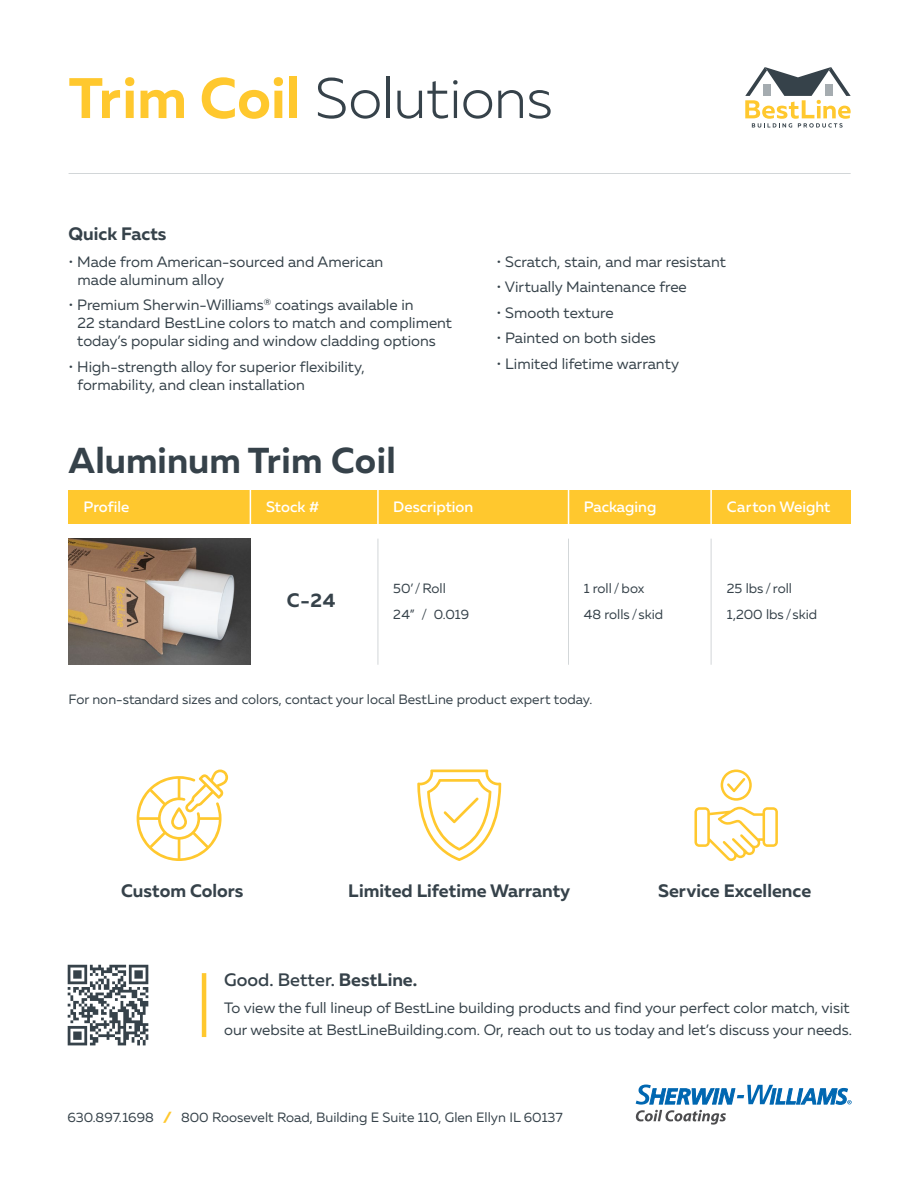
<style>
.page{position:relative;width:918px;height:1188px;background:#fff}
.page>*{position:absolute;margin:0;border:0;box-sizing:border-box;transform-origin:0 0}
.t1{font:300 57px "Muller";letter-spacing:-.01em;color:#36424a}
.t2{font:700 36px "Muller";color:#36424a}
.t3{font:700 19.5px "Muller";color:#36424a}
.t4{font:700 18px "Muller";color:#36424a}
.t5{font:500 18px "Muller";color:#36424a}
.t6{font:15px/18px "Muller";color:#36424a}
.t7{font:500 15px "Muller";color:#fff}
.t8{font:13.5px/25.5px "Muller";color:#36424a}
.s1{font-weight:700;color:#ffc82e}
.s2{font-weight:700}
.s3{font-weight:800;font-style:italic;color:#ffc82e}
</style>
<div class="page">
<svg style="left:417px;top:770px;width:84px;height:91px"></svg>
<svg style="left:694px;top:807px;width:84px;height:54px"></svg>
<svg style="left:721px;top:770px;width:31px;height:31px"></svg>
<svg style="left:137px;top:770px;width:91px;height:91px"></svg>
<hr style="left:202px;top:973px;width:4px;height:64px;background:#ffc82e">
<svg style="left:67px;top:964px;width:82px;height:82px"></svg>
<hr style="left:69px;top:173px;width:782px;height:1px;background:#a5acb0">
<div style="left:69px;top:491px;width:782px;height:33px;background:#ffc82e"></div>
<hr style="left:378px;top:539px;width:1px;height:126px;background:#a5acb0">
<hr style="left:250px;top:489px;width:1px;height:36px;background:#fff">
<hr style="left:377px;top:489px;width:2px;height:36px;background:#fff">
<hr style="left:568px;top:539px;width:1px;height:126px;background:#a5acb0">
<hr style="left:568px;top:489px;width:1px;height:36px;background:#fff">
<hr style="left:711px;top:539px;width:1px;height:126px;background:#a5acb0">
<hr style="left:710px;top:489px;width:2px;height:36px;background:#fff">
<svg style="left:636px;top:1084px;width:216px;height:41px"></svg>
<svg style="left:745px;top:67px;width:106px;height:61px"></svg>
<img style="left:69px;top:539px;width:181px;height:126px">
<h1 class="t1" style="left:69px;top:64px;width:486px"><span class="s1">Trim Coil</span> Solutions</h1>
<p class="t4" style="left:69px;top:222px;width:99px">Quick Facts</p>
<p class="t6" style="left:78px;top:252px;width:307px;text-indent:-9px">• Made from American-sourced and American made aluminum alloy</p>
<p class="t6" style="left:77px;top:296px;width:376px;text-indent:-9px">• Premium Sherwin-Williams<sup>®</sup> coatings available in<br>22 standard BestLine colors to match and compliment today’s popular siding and window cladding options</p>
<p class="t6" style="left:78px;top:357px;width:289px;text-indent:-9px">• High-strength alloy for superior flexibility, formability, and clean installation</p>
<h2 class="t2" style="left:69px;top:438px;width:329px">Aluminum Trim Coil</h2>
<p class="t6" style="left:497px;top:252px;width:231px">• Scratch, stain, and mar resistant</p>
<p class="t6" style="left:497px;top:278px;width:192px">• Virtually Maintenance free</p>
<p class="t6" style="left:497px;top:303px;width:119px">• Smooth texture</p>
<p class="t6" style="left:497px;top:329px;width:161px">• Painted on both sides</p>
<p class="t6" style="left:497px;top:354px;width:184px">• Limited lifetime warranty</p>
<p class="t7" style="left:84px;top:498px;width:47px">Profile</p>
<p class="t7" style="left:266px;top:498px;width:54px">Stock #</p>
<p class="t7" style="left:393px;top:498px;width:81px">Description</p>
<p class="t7" style="left:584px;top:498px;width:74px">Packaging</p>
<p class="t7" style="left:727px;top:498px;width:105px">Carton Weight</p>
<h3 class="t3" style="left:287px;top:588px;width:50px">C-24</h3>
<p class="t8" style="left:393px;top:575px;width:77px">50’/Roll<br>24” / 0.019</p>
<p class="t8" style="left:584px;top:575px;width:81px">1 roll/box<br>48 rolls /skid</p>
<p class="t8" style="left:727px;top:575px;width:92px">25 lbs/ roll<br>1,200 lbs /skid</p>
<p class="t8" style="left:69px;top:687px;width:525px">For non-standard sizes and colors, contact your local BestLine product expert today.</p>
<p class="t4" style="left:121px;top:880px;width:124px">Custom Colors</p>
<p class="t4" style="left:348px;top:880px;width:224px">Limited Lifetime Warranty</p>
<p class="t4" style="left:658px;top:880px;width:155px">Service Excellence</p>
<p class="t5" style="left:224px;top:968px;width:195px">Good. Better. <span class="s2">BestLine.</span></p>
<p class="t6" style="left:224px;top:996px;width:629px;line-height:22.5px">To view the full lineup of BestLine building products and find your perfect color match, visit our website at BestLineBuilding.com. Or, reach out to us today and let’s discuss your needs.</p>
<p class="t8" style="left:68px;top:1105px;width:497px">630.897.1698 <span class="s3">/</span> 800 Roosevelt Road, Building E Suite 110, Glen Ellyn IL 60137</p>
</div>
